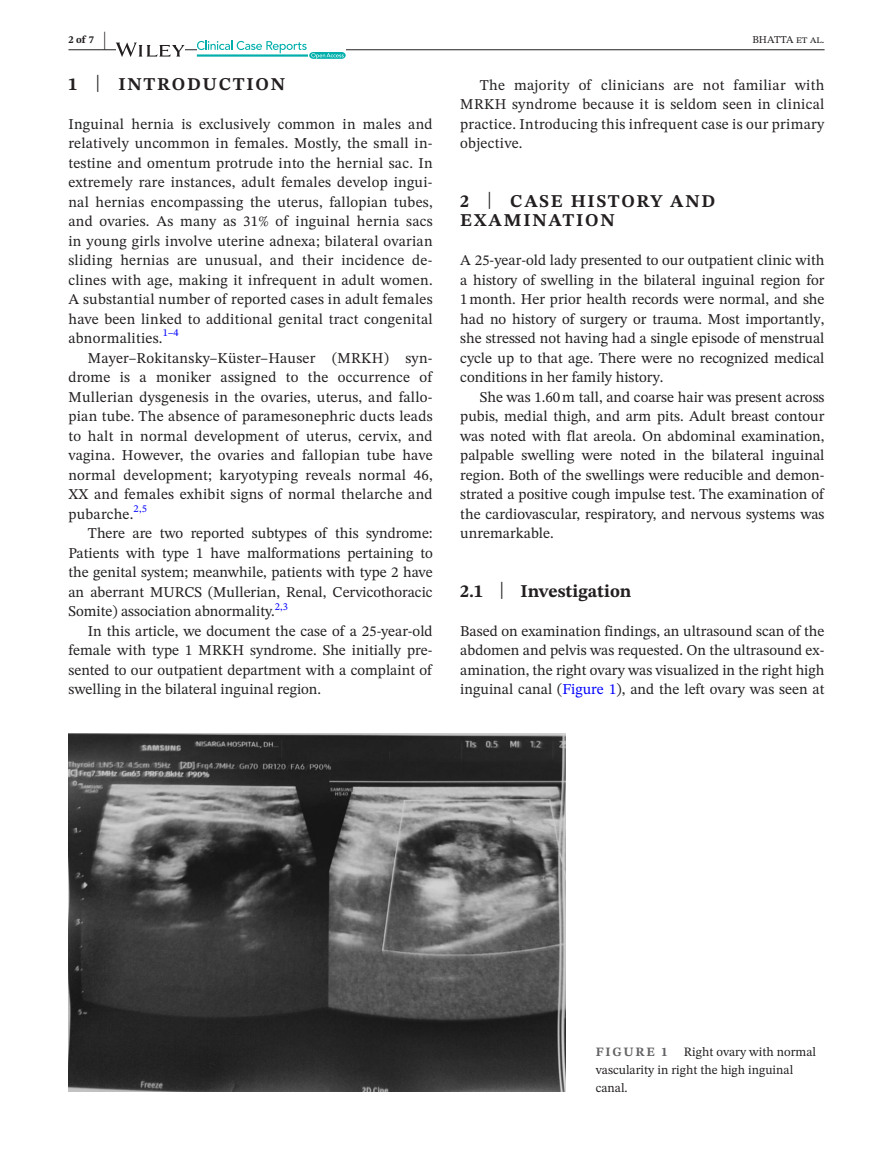
<style>
.page{position:relative;width:893px;height:1174px;background:#fff}
.page>*{position:absolute;margin:0;border:0;box-sizing:border-box;transform-origin:0 0}
.t1{font:700 18px/19.5px "STIX Two Text";letter-spacing:.1em;color:#231f20}
.t2{font:700 18px "STIX Two Text";color:#231f20}
.t3{font:15px/19.5px "STIX Two Text";color:#231f20;text-align:justify}
.t4{font:12.75px/18px "STIX Two Text";color:#231f20}
.t5{font:700 12.75px "STIX Two Text";letter-spacing:.14em;color:#636366}
.t6{font:10.5px "STIX Two Text";color:#231f20}
.t7{font:10.5px "STIX Two Text";color:#00f}
.t8{font:700 10.5px "STIX Two Text";color:#231f20}
.s1{font-size:21px}
.s2{font-weight:400;font-size:23.7px}
.s3{color:#00f}
</style>
<div class="page">
<hr style="left:68px;top:49px;width:756px;height:1px;background:#231f20">
<svg style="left:116px;top:43px;width:69px;height:14px"></svg>
<svg style="left:197px;top:41px;width:149px;height:18px"></svg>
<img style="left:68px;top:733px;width:498px;height:359px">
<p class="t8" style="left:68px;top:32px;width:39px">2 of 7 <span class="s1">|</span></p>
<p class="t6" style="left:752px;top:32px;width:74px">BHATTA et al.</p>
<p class="t1" style="left:68px;top:74px;width:218px">1 <span class="s2">|</span> INTRODUCTION</p>
<p class="t3" style="left:68px;top:114px;width:366px">Inguinal hernia is exclusively common in males and relatively uncommon in females. Mostly, the small in&shy;testine and omentum protrude into the hernial sac. In extremely rare instances, adult females develop ingui&shy;nal hernias encompassing the uterus, fallopian tubes, and ovaries. As many as 31% of inguinal hernia sacs in young girls involve uterine adnexa; bilateral ovarian sliding hernias are unusual, and their incidence de&shy;clines with age, making it infrequent in adult women.<br>A substantial number of reported cases in adult females have been linked to additional genital tract congenital abnormalities.</p>
<p class="t3" style="left:460px;top:75px;width:366px;text-indent:20px">The majority of clinicians are not familiar with MRKH syndrome because it is seldom seen in clinical practice. Introducing this infrequent case is our primary objective.</p>
<p class="t1" style="left:460px;top:191px;width:257px">2 <span class="s2">|</span> CASE HISTORY AND<br>EXAMINATION</p>
<p class="t3" style="left:460px;top:250px;width:366px">A 25-year-old lady presented to our outpatient clinic with a history of swelling in the bilateral inguinal region for 1month. Her prior health records were normal, and she had no history of surgery or trauma. Most importantly, she stressed not having had a single episode of menstrual cycle up to that age. There were no recognized medical conditions in her family history.</p>
<p class="t3" style="left:460px;top:387px;width:366px;text-indent:20px">She was 1.60m tall, and coarse hair was present across pubis, medial thigh, and arm pits. Adult breast contour was noted with flat areola. On abdominal examination, palpable swelling were noted in the bilateral inguinal region. Both of the swellings were reducible and demon&shy;strated a positive cough impulse test. The examination of the cardiovascular, respiratory, and nervous systems was unremarkable.</p>
<p class="t7" style="left:163px;top:325px;width:17px">1–4</p>
<p class="t3" style="left:68px;top:348px;width:366px;text-indent:20px">Mayer–Rokitansky–Küster–Hauser (MRKH) syn&shy;drome is a moniker assigned to the occurrence of Mullerian dysgenesis in the ovaries, uterus, and fallo&shy;pian tube. The absence of paramesonephric ducts leads to halt in normal development of uterus, cervix, and vagina. However, the ovaries and fallopian tube have normal development; karyotyping reveals normal 46, XX and females exhibit signs of normal thelarche and pubarche.</p>
<p class="t7" style="left:134px;top:501px;width:15px">2,5</p>
<p class="t3" style="left:68px;top:523px;width:366px;text-indent:20px">There are two reported subtypes of this syndrome:<br>Patients with type 1 have malformations pertaining to the genital system; meanwhile, patients with type 2 have an aberrant MURCS (Mullerian, Renal, Cervicothoracic Somite) association abnormality.</p>
<p class="t2" style="left:460px;top:578px;width:173px">2.1 <span class="s2">|</span> Investigation</p>
<p class="t3" style="left:460px;top:621px;width:366px">Based on examination findings, an ultrasound scan of the abdomen and pelvis was requested. On the ultrasound ex&shy;amination, the right ovary was visualized in the right high inguinal canal (<span class="s3">Figure 1</span>), and the left ovary was seen at</p>
<p class="t7" style="left:275px;top:598px;width:14px">2,3</p>
<p class="t3" style="left:68px;top:621px;width:366px;text-indent:20px">In this article, we document the case of a 25-year-old female with type 1 MRKH syndrome. She initially pre&shy;sented to our outpatient department with a complaint of swelling in the bilateral inguinal region.</p>
<p class="t4" style="left:596px;top:1042px;width:222px;text-indent:88px">Right ovary with normal vascularity in right the high inguinal canal.</p>
<p class="t5" style="left:596px;top:1042px;width:73px">FIGURE 1</p>
</div>
